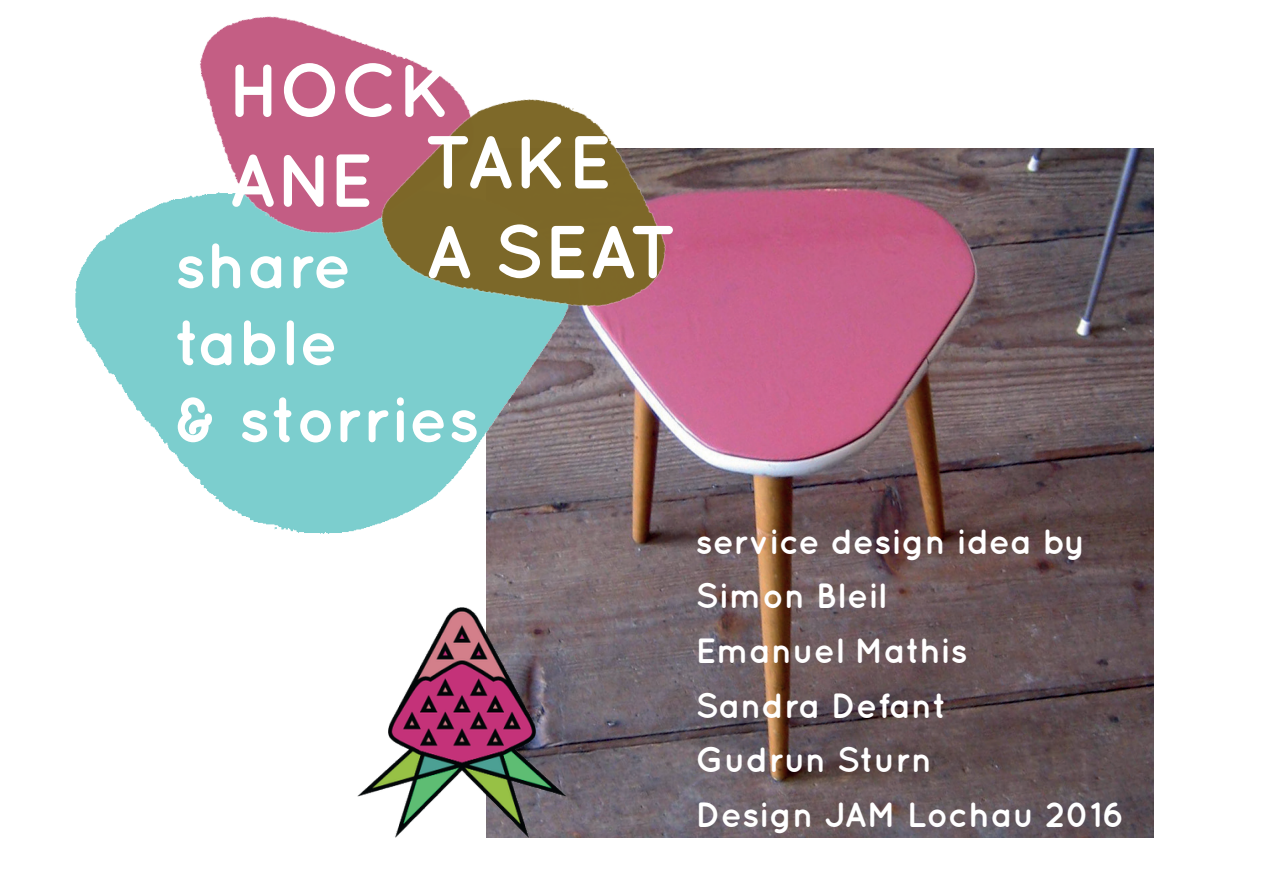
<style>
.page{position:relative;width:1263px;height:893px;background:#fff}
.page>*{position:absolute;margin:0;border:0;box-sizing:border-box;transform-origin:0 0}
.t1{font:700 74.85px/71.6px "Quicksand";color:#fff}
.t2{font:700 64.2px/76.9px "Quicksand";color:#fff}
.t3{font:700 35.1px/54.6px "Quicksand";color:#fff}
</style>
<div class="page">
<img style="left:566px;top:149px;width:587px;height:688px">
<img style="left:75px;top:228px;width:515px;height:433px">
<img style="left:116px;top:16px;width:396px;height:347px">
<img style="left:354px;top:16px;width:358px;height:328px">
<img style="left:357px;top:607px;width:209px;height:230px">
<h1 class="t1" style="left:228px;top:53px;width:386px">HOCK<br>ANE TAKE</h1>
<h1 class="t1" style="left:424px;top:214px;width:255px">A SEAT</h1>
<h2 class="t2" style="left:175px;top:225px;width:306px">share table<br>&amp; storries</h2>
<p class="t3" style="left:695px;top:513px;width:430px">service design idea by<br>Simon Bleil<br>Emanuel Mathis<br>Sandra Defant<br>Gudrun Sturn<br>Design JAM Lochau 2016</p>
</div>
